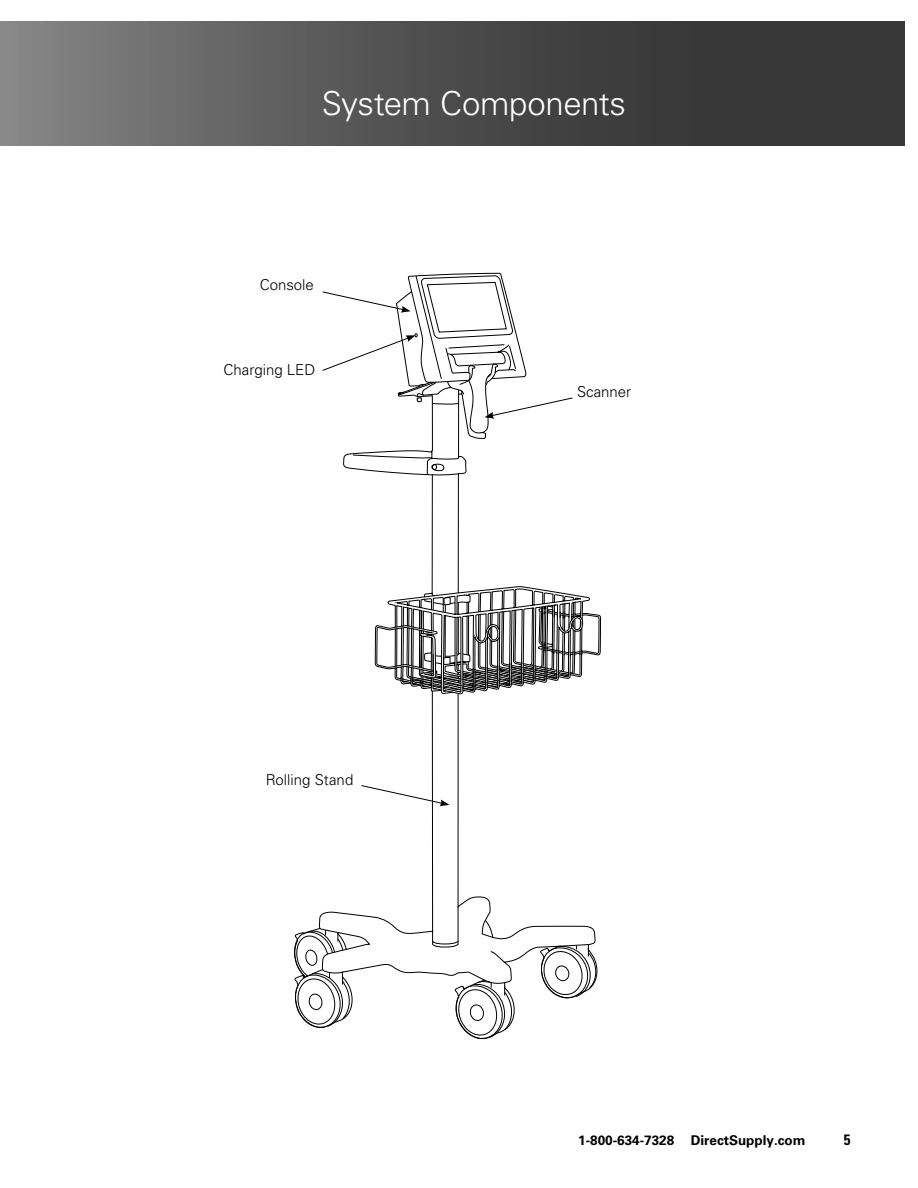
<style>
.page{position:relative;width:918px;height:1188px;background:#fff}
.page>*{position:absolute;margin:0;border:0;box-sizing:border-box;transform-origin:0 0}
.t1{font:300 33px "Univers LT Std";letter-spacing:-.015em;color:#fff}
.t2{font:300 15px "Univers LT Std";color:#000}
.t3{font:700 condensed 15px "Univers LT Std";color:#000}
.t4{font:700 13.5px "Univers LT Std";color:#000}
</style>
<div class="page">
<div style="left:0;top:21px;width:904px;height:124px;background:linear-gradient(to right,#7d7d7d,#282828)"></div>
<svg style="left:319px;top:272px;width:282px;height:744px"></svg>
<svg style="left:432px;top:940px;width:27px;height:5px"></svg>
<svg style="left:453px;top:979px;width:61px;height:61px"></svg>
<svg style="left:538px;top:944px;width:60px;height:57px"></svg>
<svg style="left:490px;top:951px;width:15px;height:12px"></svg>
<svg style="left:481px;top:920px;width:13px;height:18px"></svg>
<svg style="left:294px;top:928px;width:57px;height:100px"></svg>
<svg style="left:352px;top:454px;width:107px;height:21px"></svg>
<svg style="left:395px;top:592px;width:188px;height:102px"></svg>
<svg style="left:361px;top:785px;width:88px;height:21px"></svg>
<svg style="left:322px;top:275px;width:251px;height:159px"></svg>
<h1 class="t1" style="left:322px;top:84px;width:306px">System Components</h1>
<p class="t2" style="left:260px;top:276px;width:56px">Console</p>
<p class="t2" style="left:224px;top:361px;width:93px">Charging LED</p>
<p class="t2" style="left:577px;top:383px;width:56px">Scanner</p>
<p class="t2" style="left:266px;top:771px;width:89px">Rolling Stand</p>
<p class="t4" style="left:578px;top:1132px;width:229px">1-800-634-7328 DirectSupply.com</p>
<p class="t3" style="left:844px;top:1130px;width:8px">5</p>
</div>
